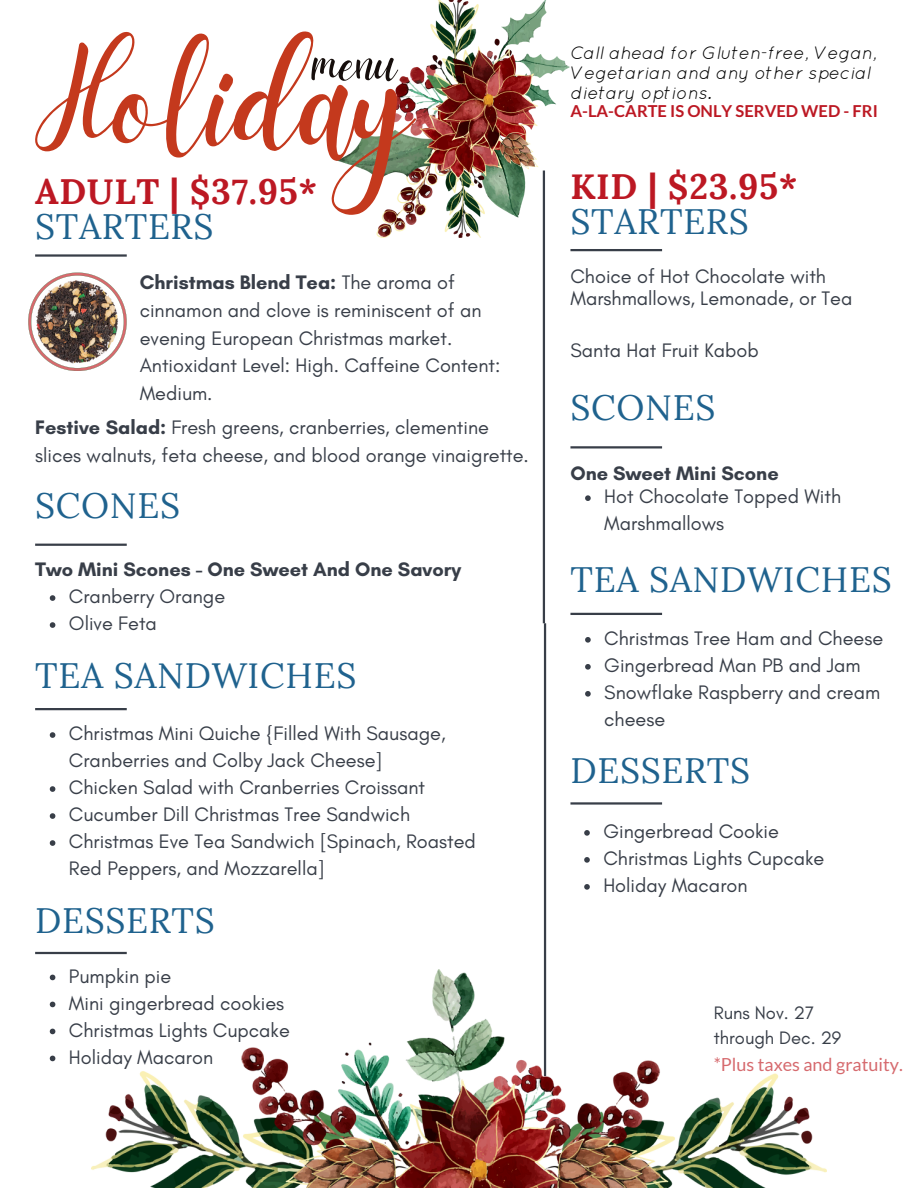
<style>
.page{position:relative;width:918px;height:1188px;background:#fff}
.page>*{position:absolute;margin:0;border:0;box-sizing:border-box;transform-origin:0 0}
.t1{font:151.05px "Daydream";color:#c4391d}
.t2{font:56.1px "Daydream";color:#160e0c}
.t3{font:35.25px "Lora";letter-spacing:.02em;color:#1f628e}
.t4{font:700 35.25px "Lora";letter-spacing:.02em;color:#bc1823}
.t5{font:19.95px/27.6px "Glacial Indifference";color:#383e48}
.t6{font:700 19.95px "Glacial Indifference";color:#383e48}
.t7{font:18.45px/24.8px "Glacial Indifference";color:#383e48}
.t8{font:italic 18px/20.2px "Quicksand";color:#000}
.t9{font:18px "Lato";color:#d66a6e}
.t10{font:700 16.5px "Lato";color:#bc1823}
.s1{font-weight:700}
</style>
<div class="page">
<hr style="left:544px;top:623px;width:2px;height:453px;background:#383e48">
<hr style="left:570px;top:249px;width:92px;height:2px;background:#383e48">
<hr style="left:570px;top:613px;width:92px;height:2px;background:#383e48">
<hr style="left:570px;top:802px;width:92px;height:3px;background:#383e48">
<hr style="left:570px;top:446px;width:92px;height:3px;background:#383e48">
<hr style="left:35px;top:254px;width:92px;height:3px;background:#383e48">
<hr style="left:35px;top:708px;width:92px;height:2px;background:#383e48">
<hr style="left:35px;top:952px;width:92px;height:2px;background:#383e48">
<hr style="left:35px;top:544px;width:92px;height:2px;background:#383e48">
<hr style="left:543px;top:171px;width:2px;height:452px;background:#383e48">
<img style="left:336px;top:0;width:233px;height:238px">
<img style="left:92px;top:969px;width:734px;height:219px">
<img style="left:28px;top:273px;width:99px;height:98px">
<svg style="left:585px;top:637px;width:6px;height:6px"></svg>
<svg style="left:585px;top:664px;width:6px;height:6px"></svg>
<svg style="left:585px;top:691px;width:6px;height:6px"></svg>
<svg style="left:584px;top:830px;width:6px;height:6px"></svg>
<svg style="left:584px;top:857px;width:6px;height:6px"></svg>
<svg style="left:584px;top:884px;width:6px;height:6px"></svg>
<svg style="left:585px;top:495px;width:6px;height:6px"></svg>
<svg style="left:50px;top:975px;width:5px;height:5px"></svg>
<svg style="left:50px;top:1002px;width:5px;height:5px"></svg>
<svg style="left:50px;top:1029px;width:5px;height:5px"></svg>
<svg style="left:50px;top:1056px;width:5px;height:5px"></svg>
<svg style="left:50px;top:732px;width:5px;height:6px"></svg>
<svg style="left:50px;top:786px;width:5px;height:6px"></svg>
<svg style="left:50px;top:813px;width:5px;height:6px"></svg>
<svg style="left:50px;top:840px;width:5px;height:6px"></svg>
<svg style="left:50px;top:595px;width:5px;height:6px"></svg>
<svg style="left:50px;top:622px;width:5px;height:6px"></svg>
<h3 class="t1" style="left:35px;top:14px;width:380px">Holiday</h3>
<p class="t8" style="left:571px;top:42px;width:308px">Call ahead for Gluten-free, Vegan,<br>Vegetarian and any other special dietary options.</p>
<h3 class="t2" style="left:312px;top:31px;width:87px">menu</h3>
<p class="t10" style="left:570px;top:101px;width:309px">A-LA-CARTE IS ONLY SERVED WED - FRI</p>
<p class="t4" style="left:35px;top:169px;width:284px">ADULT | $37.95*</p>
<p class="t4" style="left:570px;top:164px;width:229px">KID | $23.95*</p>
<h4 class="t3" style="left:570px;top:199px;width:180px">STARTERS</h4>
<p class="t3" style="left:35px;top:204px;width:180px">STARTERS</p>
<p class="t5" style="left:140px;top:269px;width:362px"><span class="s1">Christmas Blend Tea:</span> The aroma of cinnamon and clove is reminiscent of an evening European Christmas market.<br>Antioxidant Level: High. Caffeine Content:<br>Medium.</p>
<h6 class="t5" style="left:35px;top:413px;width:495px"><span class="s1">Festive Salad:</span> Fresh greens, cranberries, clementine slices walnuts, feta cheese, and blood orange vinaigrette.</h6>
<p class="t3" style="left:35px;top:482px;width:146px">SCONES</p>
<h4 class="t6" style="left:35px;top:557px;width:428px">Two Mini Scones - One Sweet And One Savory</h4>
<p class="t5" style="left:69px;top:582px;width:158px">Cranberry Orange</p>
<p class="t5" style="left:69px;top:609px;width:89px">Olive Feta</p>
<p class="t3" style="left:35px;top:652px;width:323px">TEA SANDWICHES</p>
<p class="t5" style="left:69px;top:720px;width:378px;line-height:27px">Christmas Mini Quiche {Filled With Sausage,<br>Cranberries and Colby Jack Cheese]</p>
<h4 class="t5" style="left:69px;top:773px;width:358px">Chicken Salad with Cranberries Croissant</h4>
<p class="t5" style="left:69px;top:800px;width:343px">Cucumber Dill Christmas Tree Sandwich</p>
<p class="t5" style="left:69px;top:828px;width:409px;line-height:27px">Christmas Eve Tea Sandwich [Spinach, Roasted<br>Red Peppers, and Mozzarella]</p>
<p class="t3" style="left:35px;top:897px;width:181px">DESSERTS</p>
<p class="t5" style="left:69px;top:962px;width:104px">Pumpkin pie</p>
<p class="t5" style="left:69px;top:989px;width:217px">Mini gingerbread cookies</p>
<h4 class="t5" style="left:69px;top:1016px;width:222px">Christmas Lights Cupcake</h4>
<p class="t5" style="left:69px;top:1043px;width:146px">Holiday Macaron</p>
<h6 class="t5" style="left:570px;top:265px;width:284px;line-height:22.5px">Choice of Hot Chocolate with<br>Marshmallows, Lemonade, or Tea</h6>
<p class="t5" style="left:570px;top:336px;width:190px">Santa Hat Fruit Kabob</p>
<h5 class="t3" style="left:570px;top:385px;width:146px">SCONES</h5>
<p class="t6" style="left:570px;top:461px;width:210px">One Sweet Mini Scone</p>
<p class="t5" style="left:604px;top:483px;width:238px;line-height:27px">Hot Chocolate Topped With<br>Marshmallows</p>
<h6 class="t3" style="left:570px;top:557px;width:323px">TEA SANDWICHES</h6>
<h4 class="t5" style="left:604px;top:624px;width:280px">Christmas Tree Ham and Cheese</h4>
<h6 class="t5" style="left:604px;top:651px;width:258px">Gingerbread Man PB and Jam</h6>
<h5 class="t5" style="left:604px;top:678px;width:278px;line-height:27px">Snowflake Raspberry and cream cheese</h5>
<h6 class="t3" style="left:570px;top:748px;width:181px">DESSERTS</h6>
<p class="t5" style="left:603px;top:817px;width:177px">Gingerbread Cookie</p>
<h4 class="t5" style="left:603px;top:844px;width:222px">Christmas Lights Cupcake</h4>
<h4 class="t5" style="left:603px;top:871px;width:146px">Holiday Macaron</h4>
<h4 class="t7" style="left:714px;top:1001px;width:129px">Runs Nov. 27 through Dec. 29</h4>
<h6 class="t9" style="left:714px;top:1053px;width:191px">*Plus taxes and gratuity.</h6>
</div>
